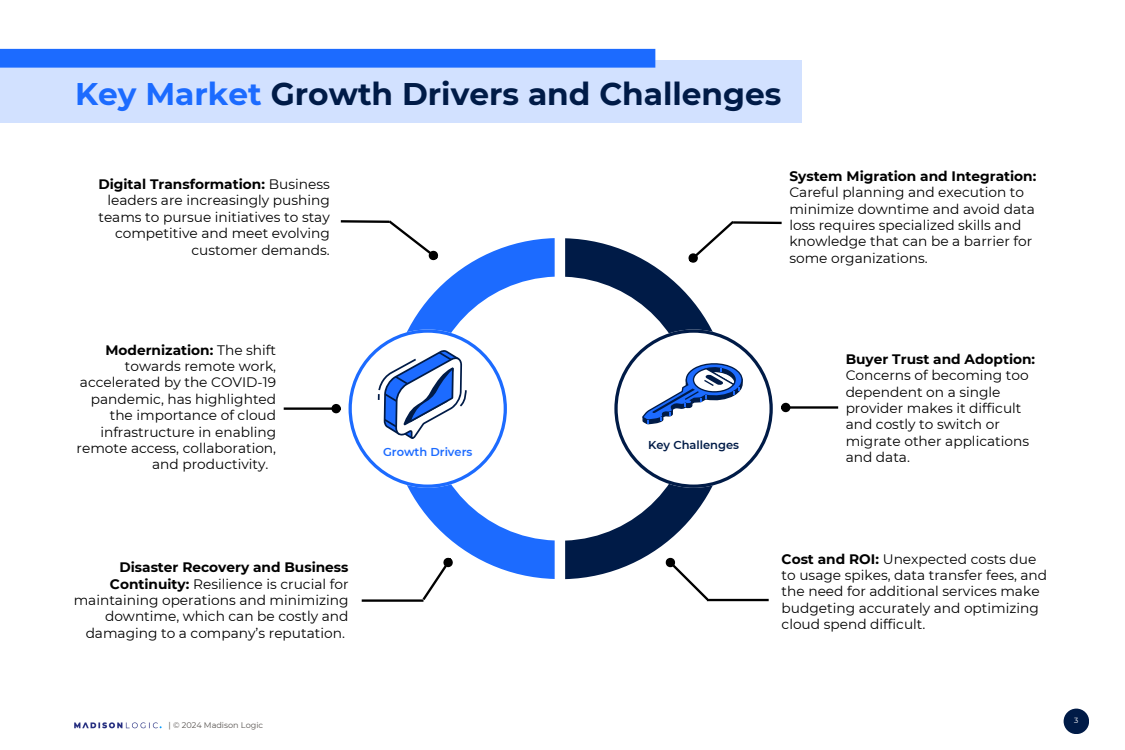
<style>
.page{position:relative;width:1125px;height:750px;background:#fff}
.page>*{position:absolute;margin:0;border:0;box-sizing:border-box;transform-origin:0 0}
.t1{font:700 31.25px "Montserrat";color:#001b47}
.t2{font:13.75px/16.4px "Montserrat";color:#000}
.t3{font:700 13.75px "Montserrat";color:#000}
.t4{font:600 11.44px "Montserrat";color:#001b47}
.t5{font:600 11.44px "Montserrat";color:#1c6bff}
.t6{font:8.12px "Montserrat";color:#5a5653}
.t7{font:7.5px "Montserrat";color:#fff}
.s1{color:#1c6bff}
.s2{font-weight:700}
.s3{font-weight:400}
</style>
<div class="page">
<div style="left:0;top:61px;width:802px;height:62px;background:#d2e1ff"></div>
<svg style="left:565px;top:238px;width:147px;height:341px"></svg>
<svg style="left:614px;top:329px;width:159px;height:159px"></svg>
<svg style="left:408px;top:238px;width:147px;height:341px"></svg>
<svg style="left:349px;top:329px;width:158px;height:159px"></svg>
<hr style="left:284px;top:407px;width:48px;height:3px;background:#000">
<div style="left:333px;top:405px;width:7px;height:7px;background:#000;border-radius:50%"></div>
<div style="left:331px;top:404px;width:10px;height:9px;border:2px solid #000;border-radius:50%"></div>
<svg style="left:340px;top:220px;width:102px;height:44px"></svg>
<svg style="left:420px;top:554px;width:36px;height:48px"></svg>
<hr style="left:362px;top:599px;width:61px;height:3px;background:#000">
<svg style="left:685px;top:221px;width:97px;height:45px"></svg>
<hr style="left:790px;top:406px;width:48px;height:3px;background:#000">
<div style="left:782px;top:404px;width:7px;height:7px;background:#000;border-radius:50%"></div>
<div style="left:781px;top:403px;width:9px;height:9px;border:2px solid #000;border-radius:50%"></div>
<svg style="left:662px;top:554px;width:49px;height:48px"></svg>
<hr style="left:707px;top:599px;width:62px;height:2px;background:#000">
<div style="left:1064px;top:709px;width:25px;height:25px;background:#001b47;border-radius:50%"></div>
<img style="left:75px;top:722px;width:87px;height:7px">
<div style="left:0;top:49px;width:655px;height:19px;background:#1c6bff"></div>
<h1 class="t1" style="left:75px;top:74px;width:708px"><span class="s1">Key Market</span> Growth Drivers and Challenges</h1>
<p class="t2" style="left:98px;top:176px;width:233px;text-align:right"><span class="s2">Digital Transformation:</span> Business leaders are increasingly pushing teams to pursue initiatives to stay competitive and meet evolving customer demands.</p>
<h2 class="t2" style="left:789px;top:168px;width:248px"><span class="s2">System Migration and Integration:<br></span>Careful planning and execution to minimize downtime and avoid data loss requires specialized skills and knowledge that can be a barrier for some organizations.</h2>
<h3 class="t3" style="left:105px;top:341px;width:172px">Modernization: <span class="s3">The shift</span></h3>
<h3 class="t2" style="left:125px;top:358px;width:153px">towards remote work,</h3>
<h3 class="t2" style="left:80px;top:374px;width:198px">accelerated by the COVID-19</h3>
<h3 class="t2" style="left:91px;top:391px;width:187px">pandemic, has highlighted</h3>
<h3 class="t2" style="left:110px;top:407px;width:168px">the importance of cloud</h3>
<h3 class="t2" style="left:100px;top:423px;width:177px">infrastructure in enabling</h3>
<h3 class="t2" style="left:77px;top:440px;width:201px">remote access, collaboration,</h3>
<h3 class="t2" style="left:152px;top:456px;width:118px">and productivity.</h3>
<p class="t5" style="left:383px;top:445px;width:91px">Growth Drivers</p>
<h2 class="t4" style="left:648px;top:438px;width:92px">Key Challenges</h2>
<h2 class="t2" style="left:846px;top:351px;width:191px"><span class="s2">Buyer Trust and Adoption:<br></span>Concerns of becoming too dependent on a single provider makes it difficult and costly to switch or migrate other applications and data.</h2>
<h2 class="t2" style="left:74px;top:559px;width:276px;text-align:right"><span class="s2">Disaster Recovery and Business Continuity:</span> Resilience is crucial for maintaining operations and minimizing downtime, which can be costly and damaging to a company’s reputation.</h2>
<h3 class="t6" style="left:168px;top:721px;width:96px">| © 2024 Madison Logic</h3>
<p class="t2" style="left:782px;top:550px;width:267px"><span class="s2">Cost and ROI:</span> Unexpected costs due to usage spikes, data transfer fees, and the need for additional services make budgeting accurately and optimizing cloud spend difficult.</p>
<p class="t7" style="left:1074px;top:716px;width:6px">3</p>
</div>
